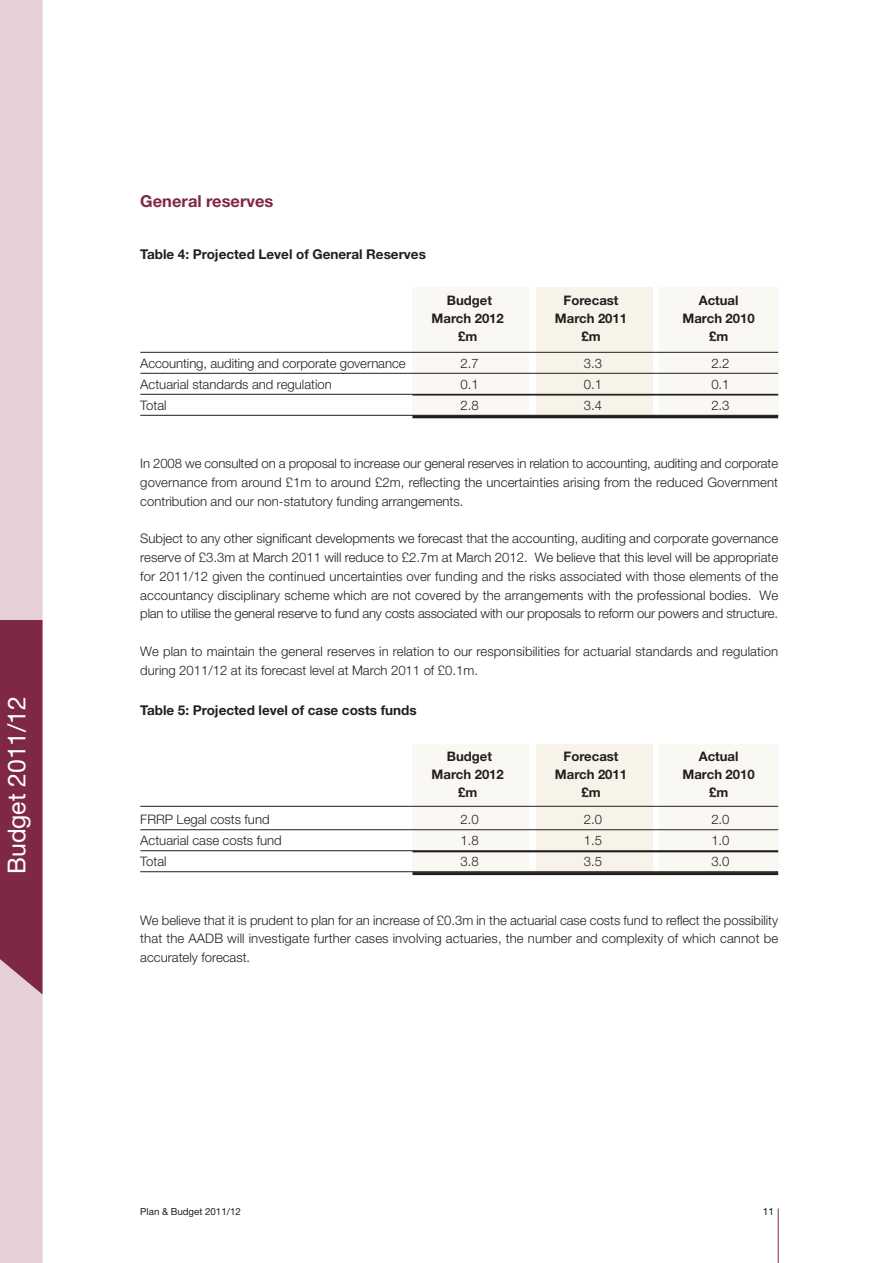
<style>
.page{position:relative;width:893px;height:1263px;background:#fff}
.page>*{position:absolute;margin:0;border:0;box-sizing:border-box;transform-origin:0 0}
.t1{font:24.75px "Helvetica Neue";color:#fff}
.t2{font:700 16.5px "Helvetica Neue";color:#7e2846}
.t3{font:700 13.5px "Helvetica Neue";color:#231f20}
.t4{font:300 13.2px/18.8px "Helvetica Neue";color:#231f20;text-align:justify}
.t5{font:700 13.2px "Helvetica Neue";color:#231f20}
.t6{font:10.05px "Helvetica Neue";color:#001845}
.t7{font:9.75px "Helvetica Neue";color:#231f20}
</style>
<div class="page">
<div style="left:536px;top:287px;width:117px;height:129px;background:#f8f3e9"></div>
<div style="left:659px;top:287px;width:119px;height:129px;background:#faf8f3"></div>
<div style="left:412px;top:287px;width:117px;height:129px;background:#faf8f3"></div>
<hr style="left:412px;top:394px;width:366px;height:2px;background:#231f20">
<hr style="left:412px;top:415px;width:366px;height:3px;background:#231f20">
<div style="left:536px;top:744px;width:117px;height:129px;background:#f8f3e9"></div>
<div style="left:659px;top:744px;width:119px;height:129px;background:#faf8f3"></div>
<div style="left:412px;top:744px;width:117px;height:129px;background:#faf8f3"></div>
<hr style="left:412px;top:851px;width:366px;height:1px;background:#231f20">
<hr style="left:412px;top:872px;width:366px;height:3px;background:#231f20">
<hr style="left:778px;top:1208px;width:1px;height:55px;background:#7e2846">
<hr style="left:140px;top:352px;width:638px;height:1px;background:#231f20">
<hr style="left:140px;top:373px;width:638px;height:1px;background:#231f20">
<hr style="left:140px;top:394px;width:638px;height:1px;background:#231f20">
<hr style="left:140px;top:415px;width:638px;height:1px;background:#231f20">
<hr style="left:140px;top:806px;width:638px;height:1px;background:#231f20">
<hr style="left:140px;top:829px;width:638px;height:1px;background:#231f20">
<hr style="left:140px;top:850px;width:638px;height:1px;background:#231f20">
<hr style="left:140px;top:871px;width:638px;height:1px;background:#231f20">
<div style="left:0;top:0;width:43px;height:1263px;background:#e6d2d6"></div>
<div style="left:0;top:620px;width:43px;height:374px;background:#7e2846"></div>
<h1 class="t1" style="left:2px;top:874px;width:180px;rotate:-90deg">Budget 2011/12</h1>
<p class="t2" style="left:140px;top:191px;width:135px">General reserves</p>
<p class="t3" style="left:140px;top:245px;width:287px">Table 4: Projected Level of General Reserves</p>
<p class="t5" style="left:447px;top:292px;width:47px">Budget</p>
<p class="t5" style="left:564px;top:292px;width:56px">Forecast</p>
<p class="t5" style="left:699px;top:292px;width:41px">Actual</p>
<p class="t5" style="left:432px;top:310px;width:74px">March 2012</p>
<p class="t5" style="left:555px;top:310px;width:74px">March 2011</p>
<p class="t5" style="left:682px;top:310px;width:74px">March 2010</p>
<p class="t5" style="left:458px;top:328px;width:21px">£m</p>
<p class="t5" style="left:581px;top:328px;width:21px">£m</p>
<p class="t5" style="left:709px;top:328px;width:21px">£m</p>
<p class="t4" style="left:140px;top:353px;width:267px">Accounting, auditing and corporate governance</p>
<p class="t4" style="left:460px;top:353px;width:20px">2.7</p>
<p class="t4" style="left:584px;top:353px;width:20px">3.3</p>
<p class="t4" style="left:711px;top:353px;width:20px">2.2</p>
<p class="t4" style="left:140px;top:374px;width:193px">Actuarial standards and regulation</p>
<p class="t4" style="left:460px;top:374px;width:20px">0.1</p>
<p class="t4" style="left:584px;top:374px;width:20px">0.1</p>
<p class="t4" style="left:711px;top:374px;width:20px">0.1</p>
<p class="t4" style="left:140px;top:395px;width:28px">Total</p>
<p class="t4" style="left:460px;top:395px;width:20px">2.8</p>
<p class="t4" style="left:584px;top:395px;width:20px">3.4</p>
<p class="t4" style="left:711px;top:395px;width:20px">2.3</p>
<p class="t4" style="left:140px;top:454px;width:639px">In 2008 we consulted on a proposal to increase our general reserves in relation to accounting, auditing and corporate governance from around £1m to around £2m, reflecting the uncertainties arising from the reduced Government contribution and our non-statutory funding arrangements.</p>
<p class="t4" style="left:140px;top:529px;width:639px">Subject to any other significant developments we forecast that the accounting, auditing and corporate governance reserve of £3.3m at March 2011 will reduce to £2.7m at March 2012. We believe that this level will be appropriate for 2011/12 given the continued uncertainties over funding and the risks associated with those elements of the accountancy disciplinary scheme which are not covered by the arrangements with the professional bodies. We plan to utilise the general reserve to fund any costs associated with our proposals to reform our powers and structure.</p>
<p class="t4" style="left:140px;top:641px;width:639px">We plan to maintain the general reserves in relation to our responsibilities for actuarial standards and regulation during 2011/12 at its forecast level at March 2011 of £0.1m.</p>
<p class="t3" style="left:140px;top:702px;width:278px">Table 5: Projected level of case costs funds</p>
<p class="t5" style="left:447px;top:748px;width:47px">Budget</p>
<p class="t5" style="left:564px;top:748px;width:56px">Forecast</p>
<p class="t5" style="left:699px;top:748px;width:41px">Actual</p>
<p class="t5" style="left:432px;top:766px;width:74px">March 2012</p>
<p class="t5" style="left:555px;top:766px;width:74px">March 2011</p>
<p class="t5" style="left:682px;top:766px;width:74px">March 2010</p>
<p class="t5" style="left:458px;top:784px;width:21px">£m</p>
<p class="t5" style="left:581px;top:784px;width:21px">£m</p>
<p class="t5" style="left:709px;top:784px;width:21px">£m</p>
<p class="t4" style="left:140px;top:810px;width:131px">FRRP Legal costs fund</p>
<p class="t4" style="left:460px;top:810px;width:20px">2.0</p>
<p class="t4" style="left:584px;top:810px;width:20px">2.0</p>
<p class="t4" style="left:711px;top:810px;width:20px">2.0</p>
<p class="t4" style="left:140px;top:831px;width:143px">Actuarial case costs fund</p>
<p class="t4" style="left:460px;top:831px;width:20px">1.8</p>
<p class="t4" style="left:584px;top:831px;width:20px">1.5</p>
<p class="t4" style="left:711px;top:831px;width:20px">1.0</p>
<p class="t4" style="left:140px;top:852px;width:28px">Total</p>
<p class="t4" style="left:460px;top:852px;width:20px">3.8</p>
<p class="t4" style="left:584px;top:852px;width:20px">3.5</p>
<p class="t4" style="left:711px;top:852px;width:20px">3.0</p>
<p class="t4" style="left:140px;top:910px;width:639px">We believe that it is prudent to plan for an increase of £0.3m in the actuarial case costs fund to reflect the possibility that the AADB will investigate further cases involving actuaries, the number and complexity of which cannot be accurately forecast.</p>
<p class="t7" style="left:140px;top:1206px;width:102px">Plan &amp; Budget 2011/12</p>
<p class="t6" style="left:763px;top:1206px;width:13px">11</p>
</div>
